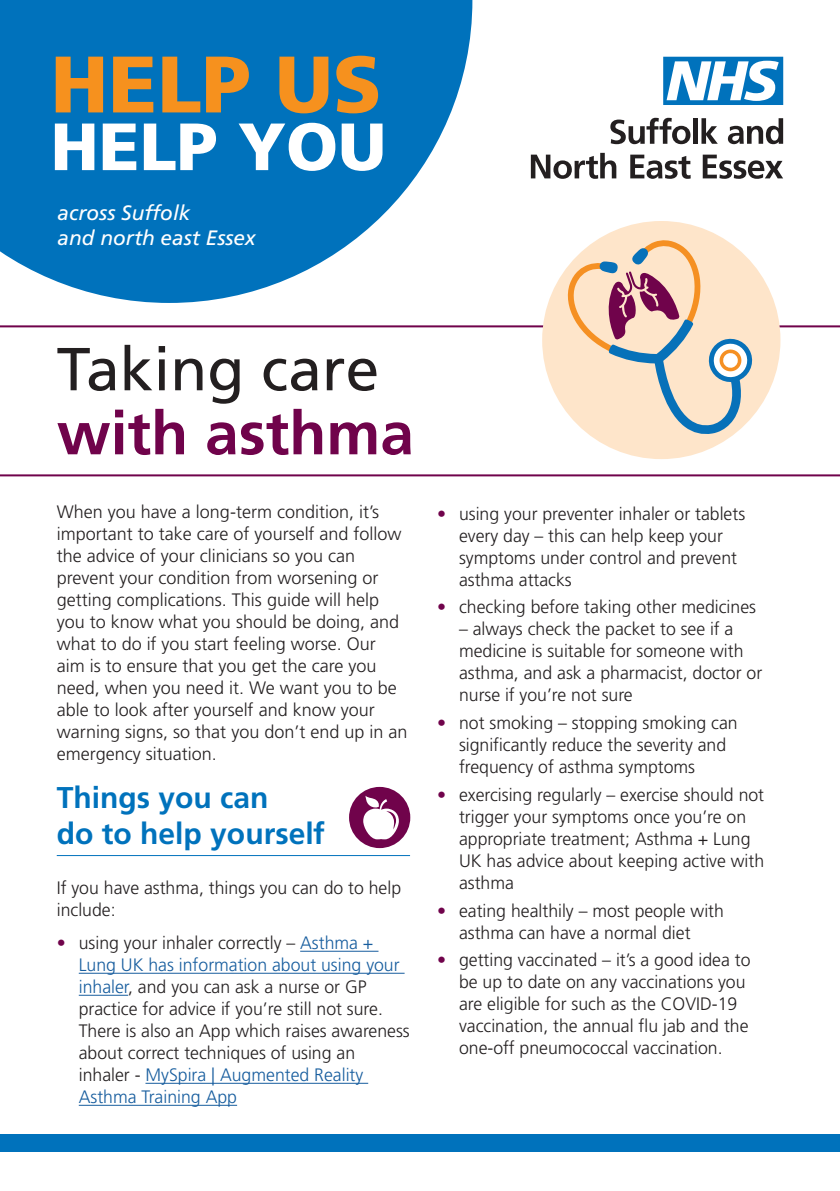
<style>
.page{position:relative;width:840px;height:1191px;background:#fff}
.page>*{position:absolute;margin:0;border:0;box-sizing:border-box;transform-origin:0 0}
.t1{font:900 80px "Frutiger LT Pro";color:#f6911e}
.t2{font:900 66.6px "Frutiger LT Pro";color:#fff}
.t3{font:60.6px "Frutiger LT Pro";color:#231f20}
.t4{font:700 60.6px "Frutiger LT Pro";color:#70034b}
.t5{font:700 30px/36px "Frutiger LT Pro";color:#0072bc}
.t6{font:italic 20.8px/24.6px "Frutiger LT Pro";color:#fff}
.t7{font:300 18px/22px "Frutiger LT Pro";color:#231f20}
.s1{color:#70034b}
.s2{color:#175d9e}
</style>
<div class="page">
<svg style="left:0;top:0;width:472px;height:303px;fill:#0072bc"></svg>
<svg style="left:663px;top:57px;width:119px;height:48px"></svg>
<svg style="left:610px;top:118px;width:80px;height:26px"></svg>
<div style="left:692px;top:118px;width:5px;height:26px;background:#231f20"></div>
<svg style="left:701px;top:118px;width:16px;height:26px"></svg>
<svg style="left:727px;top:118px;width:55px;height:26px"></svg>
<svg style="left:530px;top:153px;width:86px;height:26px"></svg>
<svg style="left:630px;top:155px;width:60px;height:24px"></svg>
<svg style="left:702px;top:155px;width:80px;height:24px"></svg>
<div style="left:0;top:1134px;width:839px;height:17px;background:#0072bc"></div>
<hr style="left:57px;top:855px;width:353px;height:1px;background:#0072bc">
<hr style="left:300px;top:950px;width:78px;height:1px;background:#175d9e">
<hr style="left:79px;top:972px;width:325px;height:1px;background:#175d9e">
<hr style="left:79px;top:994px;width:49px;height:1px;background:#175d9e">
<hr style="left:145px;top:1082px;width:223px;height:1px;background:#175d9e">
<hr style="left:79px;top:1104px;width:158px;height:1px;background:#175d9e">
<svg style="left:0;top:325px;width:839px;height:151px"></svg>
<div style="left:542px;top:221px;width:238px;height:238px;background:#fee5ca;border-radius:50%"></div>
<div style="left:349px;top:787px;width:61px;height:61px;background:#70034b;border-radius:50%"></div>
<svg style="left:565px;top:239px;width:189px;height:196px"></svg>
<svg style="left:363px;top:795px;width:35px;height:44px"></svg>
<h1 class="t1" style="left:50px;top:36px;width:332px">HELP US</h1>
<h2 class="t2" style="left:50px;top:107px;width:337px">HELP YOU</h2>
<p class="t6" style="left:58px;top:201px;width:199px">across Suffolk<br>and north east Essex</p>
<h3 class="t3" style="left:57px;top:333px;width:324px">Taking care</h3>
<h3 class="t4" style="left:57px;top:397px;width:358px">with asthma</h3>
<p class="t7" style="left:57px;top:501px;width:352px">When you have a long-term condition, it’s important to take care of yourself and follow the advice of your clinicians so you can prevent your condition from worsening or getting complications. This guide will help you to know what you should be doing, and what to do if you start feeling worse. Our aim is to ensure that you get the care you need, when you need it. We want you to be able to look after yourself and know your warning signs, so that you don’t end up in an emergency situation.</p>
<h3 class="t5" style="left:57px;top:779px;width:269px">Things you can<br>do to help yourself</h3>
<p class="t7" style="left:57px;top:877px;width:346px">If you have asthma, things you can do to help include:</p>
<p class="t7" style="left:79px;top:932px;width:332px;text-indent:-22px"><span class="s1">•</span> using your inhaler correctly – <span class="s2">Asthma + Lung UK has information about using your inhaler</span>, and you can ask a nurse or GP practice for advice if you’re still not sure.<br>There is also an App which raises awareness about correct techniques of using an inhaler - <span class="s2">MySpira | Augmented Reality Asthma Training App</span></p>
<p class="t7" style="left:459px;top:502px;width:287px;text-indent:-22px"><span class="s1">•</span> using your preventer inhaler or tablets every day – this can help keep your symptoms under control and prevent asthma attacks</p>
<p class="t7" style="left:437px;top:596px;width:320px"><span class="s1">•</span> checking before taking other medicines</p>
<p class="t7" style="left:459px;top:618px;width:304px">– always check the packet to see if a medicine is suitable for someone with asthma, and ask a pharmacist, doctor or nurse if you’re not sure</p>
<p class="t7" style="left:459px;top:712px;width:280px;text-indent:-22px"><span class="s1">•</span> not smoking – stopping smoking can significantly reduce the severity and frequency of asthma symptoms</p>
<p class="t7" style="left:459px;top:783px;width:306px;text-indent:-22px"><span class="s1">•</span> exercising regularly – exercise should not trigger your symptoms once you’re on appropriate treatment; Asthma + Lung UK has advice about keeping active with asthma</p>
<p class="t7" style="left:459px;top:899px;width:266px;text-indent:-22px"><span class="s1">•</span> eating healthily – most people with asthma can have a normal diet</p>
<p class="t7" style="left:459px;top:949px;width:293px;text-indent:-22px"><span class="s1">•</span> getting vaccinated – it’s a good idea to be up to date on any vaccinations you are eligible for such as the COVID-19 vaccination, the annual flu jab and the one-off pneumococcal vaccination.</p>
</div>
